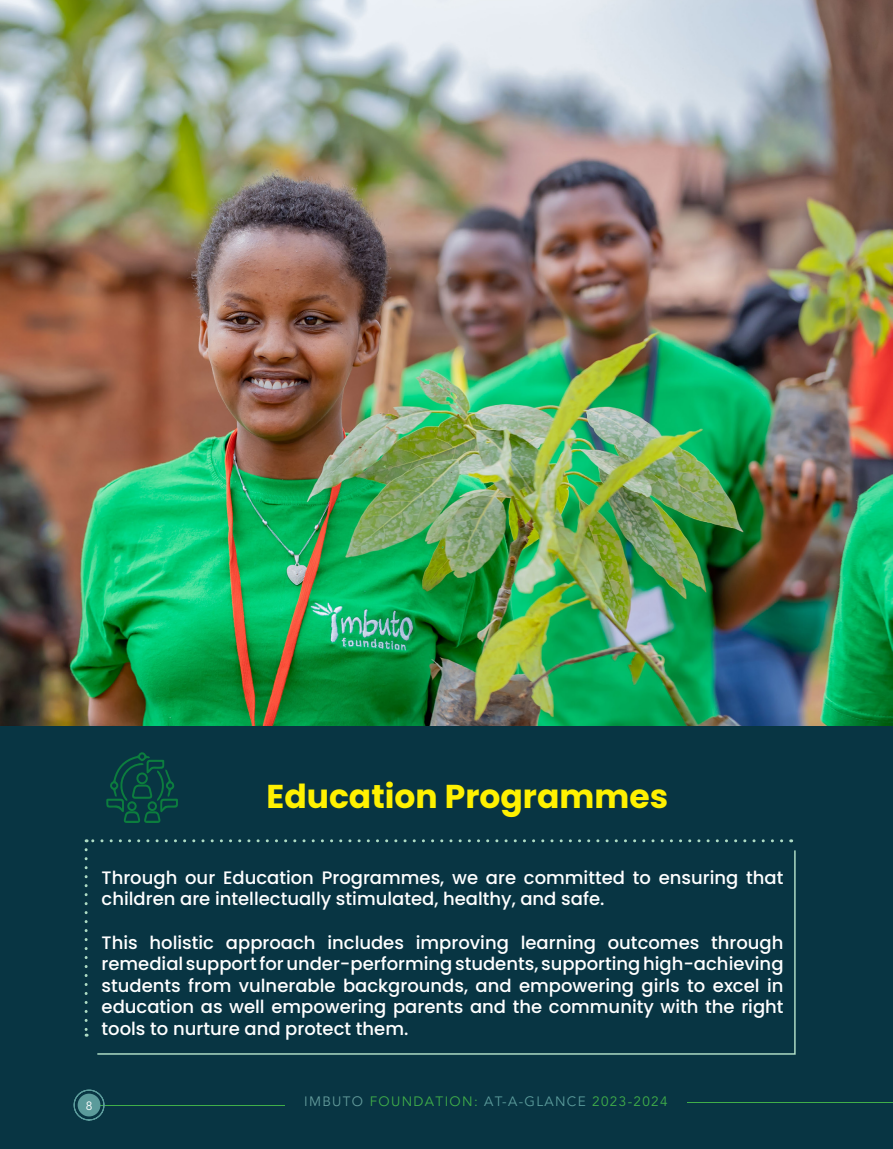
<style>
.page{position:relative;width:893px;height:1149px;background:#fff}
.page>*{position:absolute;margin:0;border:0;box-sizing:border-box;transform-origin:0 0}
.t1{font:700 33px "Poppins";color:#fff101}
.t2{font:500 18px/21.6px "Poppins";color:#fff}
.t3{font:13.5px "Avenir";letter-spacing:.1em;color:#40ae49}
.t4{font:12px "Avenir";color:#fff}
.s1{color:#639b9b}
.s2{color:#5b9b9b}
</style>
<div class="page">
<div style="left:0;top:0;width:893px;height:1148px;background:#083543"></div>
<hr style="left:94px;top:1104px;width:190px;height:1px;background:#40ae49">
<svg style="left:73px;top:1089px;width:32px;height:31px"></svg>
<img style="left:0;top:0;width:893px;height:725px">
<svg style="left:97px;top:850px;width:699px;height:205px"></svg>
<svg style="left:86px;top:839px;width:696px;height:3px"></svg>
<svg style="left:85px;top:849px;width:3px;height:187px"></svg>
<svg style="left:106px;top:752px;width:72px;height:70px"></svg>
<p class="t1" style="left:266px;top:777px;width:403px">Education Programmes</p>
<p class="t2" style="left:102px;top:866px;width:683px">Through our Education Programmes, we are committed to ensuring that children are intellectually stimulated, healthy, and safe.</p>
<p class="t2" style="left:102px;top:931px;width:683px;text-align:justify">This holistic approach includes improving learning outcomes through remedial support for under-performing students, supporting high-achieving students from vulnerable backgrounds, and empowering girls to excel in education as well empowering parents and the community with the right tools to nurture and protect them.</p>
<p class="t4" style="left:86px;top:1096px;width:8px">8</p>
<p class="t3" style="left:304px;top:1090px;width:365px"><span class="s1">IMBUTO</span> FOUNDATION: <span class="s2">AT-A-GLANCE</span> 2023-2024</p>
</div>
